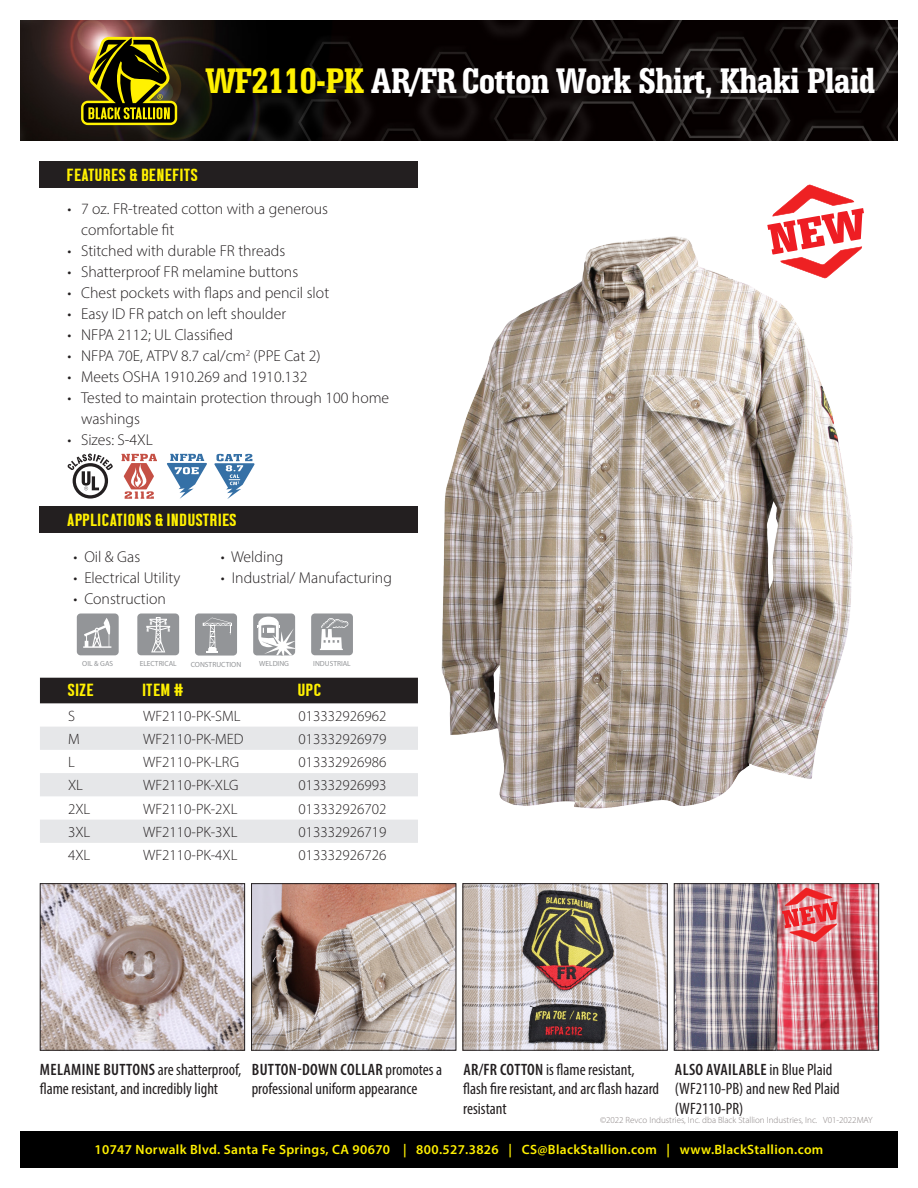
<style>
.page{position:relative;width:918px;height:1188px;background:#fff}
.page>*{position:absolute;margin:0;border:0;box-sizing:border-box;transform-origin:0 0}
.t1{font:700 37.5px "Serifa";letter-spacing:-.025em;color:#fff}
.t2{font:18px "Confidel";letter-spacing:.025em;color:#fff101}
.t3{font:condensed 16.5px/19.5px "Myriad Pro";color:#231f20}
.t4{font:300 15.75px/21px "Myriad Pro";color:#231f20}
.t5{font:300 15px "Myriad Pro";color:#231f20}
.t6{font:600 13.5px "Myriad Pro";letter-spacing:.025em;color:#fff101}
.t7{font:300 9px "Myriad Pro";color:#8b8484}
.t8{font:7.5px "Myriad Pro";color:#939598}
.t9{font:7.35px "Myriad Pro";color:#939598}
.s1{color:#fff101}
.s2{font-weight:600}
</style>
<div class="page">
<div style="left:20px;top:1132px;width:878px;height:36px;background:#000"></div>
<img style="left:20px;top:20px;width:878px;height:120px">
<svg style="left:81px;top:37px;width:96px;height:88px;background:#655a0e"></svg>
<div style="left:40px;top:507px;width:378px;height:26px;background:#231f20"></div>
<div style="left:40px;top:161px;width:378px;height:27px;background:#231f20"></div>
<img style="left:441px;top:236px;width:412px;height:573px">
<div style="left:40px;top:678px;width:378px;height:25px;background:#231f20"></div>
<svg style="left:40px;top:727px;width:378px;height:116px;fill:#e6e7e9"></svg>
<img style="left:676px;top:885px;width:201px;height:164px">
<div style="left:776px;top:883px;width:103px;height:168px;border:1px solid #231f20"></div>
<img style="left:465px;top:885px;width:201px;height:164px">
<div style="left:463px;top:883px;width:205px;height:168px;border:1px solid #231f20"></div>
<img style="left:42px;top:885px;width:201px;height:164px">
<div style="left:40px;top:883px;width:205px;height:168px;border:1px solid #231f20"></div>
<svg style="left:767px;top:185px;width:97px;height:93px"></svg>
<img style="left:253px;top:885px;width:201px;height:164px">
<div style="left:251px;top:883px;width:205px;height:168px;border:1px solid #231f20"></div>
<svg style="left:68px;top:454px;width:45px;height:45px"></svg>
<svg style="left:122px;top:454px;width:35px;height:45px"></svg>
<svg style="left:167px;top:454px;width:40px;height:45px"></svg>
<svg style="left:214px;top:454px;width:41px;height:45px"></svg>
<div style="left:253px;top:614px;width:42px;height:41px;background:#939598;border-radius:4px"></div>
<svg style="left:257px;top:617px;width:38px;height:38px"></svg>
<div style="left:311px;top:613px;width:42px;height:42px;background:#939598;border-radius:4px"></div>
<svg style="left:320px;top:618px;width:28px;height:32px"></svg>
<div style="left:195px;top:614px;width:42px;height:42px;background:#939598;border-radius:4px"></div>
<svg style="left:203px;top:618px;width:29px;height:35px"></svg>
<div style="left:137px;top:613px;width:42px;height:42px;background:#939598;border-radius:4px"></div>
<svg style="left:146px;top:617px;width:24px;height:35px"></svg>
<div style="left:77px;top:614px;width:42px;height:41px;background:#939598;border-radius:4px"></div>
<svg style="left:83px;top:618px;width:29px;height:30px"></svg>
<div style="left:674px;top:883px;width:102px;height:168px;border:1px solid #231f20"></div>
<div style="left:772px;top:877px;width:76px;height:75px;background:#fff;opacity:.75"></div>
<svg style="left:782px;top:888px;width:56px;height:54px;background:#e66f75"></svg>
<p class="t1" style="left:205px;top:57px;width:672px"><span class="s1">WF2110-PK</span> AR/FR Cotton Work Shirt, Khaki Plaid</p>
<p class="t2" style="left:68px;top:165px;width:133px">FEATURES &amp; BENEFITS</p>
<p class="t4" style="left:81px;top:198px;width:249px;text-indent:-14px">• 7 oz. FR-treated cotton with a generous comfortable fit</p>
<p class="t4" style="left:68px;top:240px;width:219px">• Stitched with durable FR threads</p>
<p class="t4" style="left:68px;top:261px;width:232px">• Shatterproof FR melamine buttons</p>
<p class="t4" style="left:68px;top:282px;width:263px">• Chest pockets with flaps and pencil slot</p>
<p class="t4" style="left:68px;top:303px;width:220px">• Easy ID FR patch on left shoulder</p>
<p class="t4" style="left:68px;top:324px;width:167px">• NFPA 2112; UL Classified</p>
<p class="t4" style="left:68px;top:345px;width:255px">• NFPA 70E, ATPV 8.7 cal/cm<sup>2</sup> (PPE Cat 2)</p>
<p class="t4" style="left:68px;top:366px;width:241px">• Meets OSHA 1910.269 and 1910.132</p>
<p class="t4" style="left:81px;top:387px;width:310px;text-indent:-14px">• Tested to maintain protection through 100 home washings</p>
<p class="t4" style="left:68px;top:429px;width:87px">• Sizes: S-4XL</p>
<p class="t2" style="left:68px;top:510px;width:171px">APPLICATIONS &amp; INDUSTRIES</p>
<p class="t4" style="left:74px;top:546px;width:68px">• Oil &amp; Gas</p>
<p class="t4" style="left:74px;top:567px;width:108px">• Electrical Utility</p>
<p class="t4" style="left:74px;top:588px;width:94px">• Construction</p>
<p class="t4" style="left:221px;top:546px;width:64px">• Welding</p>
<p class="t4" style="left:221px;top:567px;width:173px">• Industrial/ Manufacturing</p>
<p class="t9" style="left:82px;top:659px;width:33px">OIL &amp; GAS</p>
<p class="t9" style="left:140px;top:659px;width:39px">ELECTRICAL</p>
<p class="t8" style="left:191px;top:659px;width:52px">CONSTRUCTION</p>
<p class="t8" style="left:259px;top:659px;width:31px">WELDING</p>
<p class="t9" style="left:313px;top:659px;width:39px">INDUSTRIAL</p>
<p class="t2" style="left:68px;top:680px;width:28px">SIZE</p>
<p class="t2" style="left:143px;top:680px;width:43px">ITEM #</p>
<p class="t2" style="left:299px;top:680px;width:25px">UPC</p>
<p class="t5" style="left:68px;top:707px;width:8px">S</p>
<p class="t5" style="left:143px;top:707px;width:99px">WF2110-PK-SML</p>
<p class="t5" style="left:299px;top:707px;width:89px">013332926962</p>
<p class="t5" style="left:68px;top:730px;width:13px">M</p>
<p class="t5" style="left:143px;top:730px;width:102px">WF2110-PK-MED</p>
<p class="t5" style="left:299px;top:730px;width:89px">013332926979</p>
<p class="t5" style="left:68px;top:753px;width:8px">L</p>
<p class="t5" style="left:143px;top:753px;width:97px">WF2110-PK-LRG</p>
<p class="t5" style="left:299px;top:753px;width:89px">013332926986</p>
<p class="t5" style="left:68px;top:776px;width:16px">XL</p>
<p class="t5" style="left:143px;top:776px;width:97px">WF2110-PK-XLG</p>
<p class="t5" style="left:299px;top:776px;width:89px">013332926993</p>
<p class="t5" style="left:68px;top:800px;width:24px">2XL</p>
<p class="t5" style="left:143px;top:800px;width:96px">WF2110-PK-2XL</p>
<p class="t5" style="left:299px;top:800px;width:89px">013332926702</p>
<p class="t5" style="left:68px;top:823px;width:24px">3XL</p>
<p class="t5" style="left:143px;top:823px;width:96px">WF2110-PK-3XL</p>
<p class="t5" style="left:299px;top:823px;width:89px">013332926719</p>
<p class="t5" style="left:68px;top:846px;width:24px">4XL</p>
<p class="t5" style="left:143px;top:846px;width:96px">WF2110-PK-4XL</p>
<p class="t5" style="left:299px;top:846px;width:89px">013332926726</p>
<p class="t3" style="left:40px;top:1060px;width:203px"><span class="s2">MELAMINE BUTTONS</span> are shatterproof,</p>
<p class="t3" style="left:40px;top:1079px;width:180px">flame resistant, and incredibly light</p>
<p class="t3" style="left:252px;top:1060px;width:192px"><span class="s2">BUTTON-DOWN COLLAR</span> promotes a professional uniform appearance</p>
<p class="t3" style="left:463px;top:1060px;width:197px"><span class="s2">AR/FR COTTON</span> is flame resistant, flash fire resistant, and arc flash hazard resistant</p>
<p class="t3" style="left:675px;top:1060px;width:166px"><span class="s2">ALSO AVAILABLE</span> in Blue Plaid (WF2110-PB) and new Red Plaid (WF2110-PR)</p>
<p class="t7" style="left:600px;top:1115px;width:274px">©2022 Revco Industries, Inc. dba Black Stallion Industries, Inc. V01-2022MAY</p>
<p class="t6" style="left:95px;top:1140px;width:730px">10747 Norwalk Blvd. Santa Fe Springs, CA 90670 | 800.527.3826 | CS@BlackStallion.com | www.BlackStallion.com</p>
</div>
